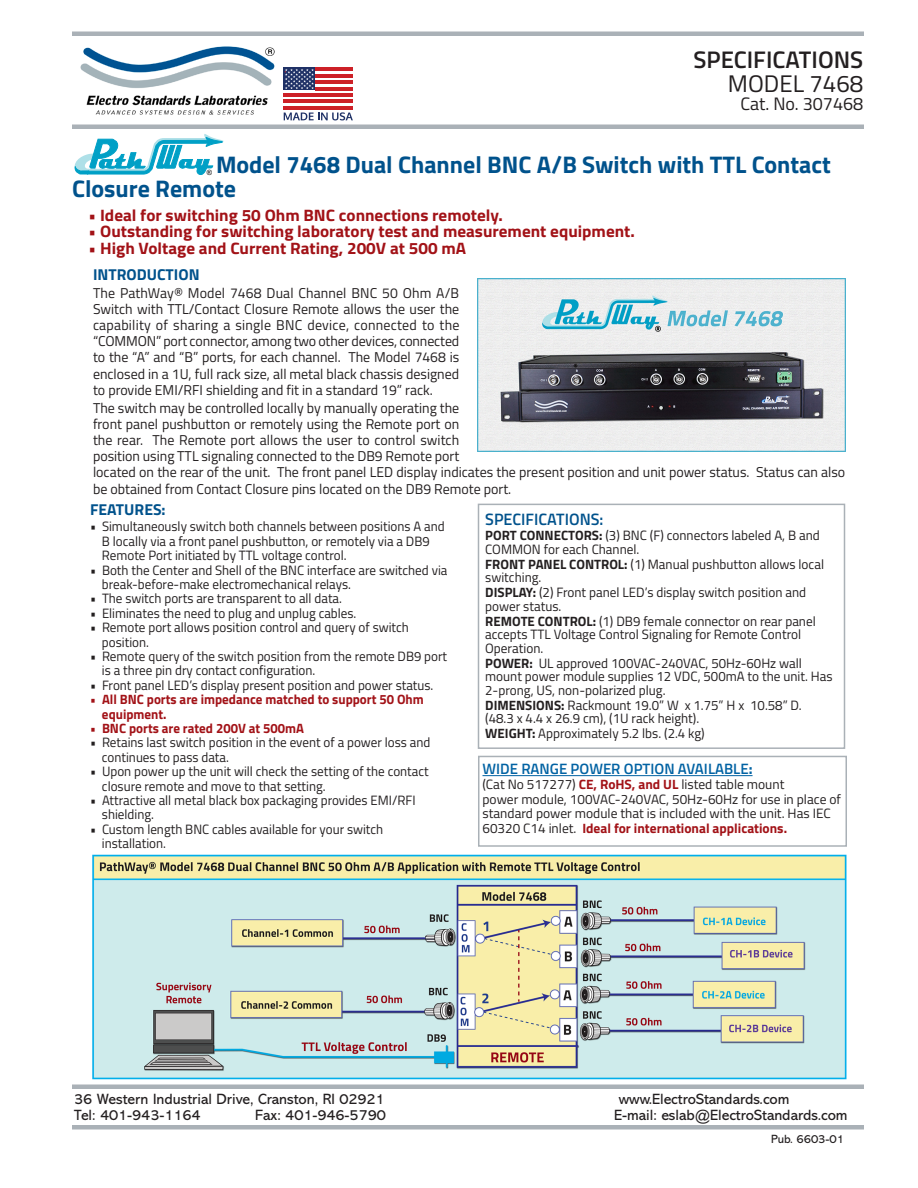
<style>
.page{position:relative;width:918px;height:1188px;background:#fff}
.page>*{position:absolute;margin:0;border:0;box-sizing:border-box;transform-origin:0 0}
.t1{font:700 24px/24px "Titillium Web";color:#00528c}
.t2{font:600 24px "Titillium Web";color:#231f20}
.t3{font:24px "Titillium Web";color:#231f20}
.t4{font:18px "Titillium Web";color:#231f20}
.t5{font:700 16.5px "Titillium Web";color:#a21217;scale:1.04 1}
.small_heading{font:600 16.5px "Titillium Web";color:#00528c}
.Body_Text_rj_blue_he{font:700 15.75px "Titillium Web";color:#00528c}
.t6{font:15px "Abadi MT Pro";color:#231f20}
.t7{font:600 15px "Titillium Web";color:#0162a3}
.Body_Text_rj{font:14.25px/16.2px "Titillium Web";color:#231f20;text-align:justify}
.descriptive_text{font:13.5px/14.4px "Titillium Web";color:#231f20}
.t8{font:700 13.5px/14.4px "Titillium Web";color:#a21217}
.t9{font:12px "Abadi MT Pro";color:#231f20}
.t10{font:7.2px "Arial";color:#000}
.s1{font-weight:700}
.s2{font-weight:700;color:#a21217}
</style>
<div class="page">
<div style="left:478px;top:504px;width:367px;height:245px;border:2px solid #aab1b7"></div>
<hr style="left:482px;top:775px;width:271px;height:1px;background:#0162a3">
<div style="left:478px;top:756px;width:369px;height:91px;border:2px solid #aab1b7"></div>
<img style="left:92px;top:854px;width:755px;height:226px">
<img style="left:80px;top:46px;width:195px;height:69px">
<hr style="left:72px;top:32px;width:792px;height:4px;background:#aab1b7">
<div style="left:72px;top:124px;width:792px;height:5px;background:#aab1b7"></div>
<div style="left:72px;top:1125px;width:792px;height:5px;background:#aab1b7"></div>
<div style="left:72px;top:1084px;width:792px;height:5px;background:#aab1b7"></div>
<svg style="left:74px;top:134px;width:150px;height:41px"></svg>
<svg style="left:284px;top:77px;width:69px;height:23px"></svg>
<div style="left:284px;top:68px;width:31px;height:22px;background:#1f3166"></div>
<svg style="left:285px;top:69px;width:29px;height:20px"></svg>
<hr style="left:315px;top:68px;width:38px;height:3px;background:#cd2027">
<hr style="left:315px;top:74px;width:38px;height:3px;background:#cd2027">
<hr style="left:315px;top:81px;width:38px;height:3px;background:#cd2027">
<hr style="left:315px;top:87px;width:38px;height:3px;background:#cd2027">
<hr style="left:284px;top:93px;width:69px;height:4px;background:#cd2027">
<hr style="left:284px;top:100px;width:69px;height:3px;background:#cd2027">
<hr style="left:284px;top:106px;width:69px;height:3px;background:#cd2027">
<svg style="left:284px;top:112px;width:69px;height:8px"></svg>
<img style="left:477px;top:278px;width:368px;height:174px">
<p class="t2" style="left:693px;top:42px;width:171px">SPECIFICATIONS</p>
<p class="t3" style="left:728px;top:66px;width:137px">MODEL 7468</p>
<p class="t4" style="left:740px;top:91px;width:124px">Cat. No. 307468</p>
<p class="t1" style="left:72px;top:151px;width:761px;text-indent:144px">Model 7468 Dual Channel BNC A/B Switch with TTL Contact<br>Closure Remote</p>
<p class="t10" style="left:207px;top:168px;width:7px">®</p>
<p class="t5" style="left:89px;top:203px;width:400px">• Ideal for switching 50 Ohm BNC connections remotely.</p>
<p class="t5" style="left:89px;top:219px;width:527px">• Outstanding for switching laboratory test and measurement equipment.</p>
<p class="t5" style="left:89px;top:236px;width:364px">• High Voltage and Current Rating, 200V at 500 mA</p>
<p class="Body_Text_rj_blue_he" style="left:93px;top:262px;width:108px">INTRODUCTION</p>
<p class="Body_Text_rj" style="left:93px;top:284px;width:368px">The PathWay® Model 7468 Dual Channel BNC 50 Ohm A/B Switch with TTL/Contact Closure Remote allows the user the capability of sharing a single BNC device, connected to the “COMMON” port connector, among two other devices, connected to the “A” and “B” ports, for each channel. The Model 7468 is enclosed in a 1U, full rack size, all metal black chassis designed to provide EMI/RFI shielding and fit in a standard 19” rack.</p>
<p class="Body_Text_rj" style="left:93px;top:399px;width:754px;text-align:left">The switch may be controlled locally by manually operating the<br>front panel pushbutton or remotely using the Remote port on<br>the rear. The Remote port allows the user to control switch<br>position using TTL signaling connected to the DB9 Remote port<br>located on the rear of the unit. The front panel LED display indicates the present position and unit power status. Status can also be obtained from Contact Closure pins located on the DB9 Remote port.</p>
<p class="small_heading" style="left:485px;top:507px;width:120px">SPECIFICATIONS:</p>
<p class="descriptive_text" style="left:485px;top:528px;width:336px;line-height:13.5px"><span class="s1">PORT CONNECTORS:</span> (3) BNC (F) connectors labeled A, B and<br>COMMON for each Channel.</p>
<p class="descriptive_text" style="left:485px;top:557px;width:340px;line-height:13.5px"><span class="s1">FRONT PANEL CONTROL:</span> (1) Manual pushbutton allows local switching.</p>
<p class="descriptive_text" style="left:485px;top:585px;width:322px;line-height:13.5px"><span class="s1">DISPLAY:</span> (2) Front panel LED’s display switch position and power status.</p>
<p class="descriptive_text" style="left:485px;top:614px;width:332px;line-height:13.5px"><span class="s1">REMOTE CONTROL:</span> (1) DB9 female connector on rear panel accepts TTL Voltage Control Signaling for Remote Control<br>Operation.</p>
<p class="descriptive_text" style="left:485px;top:656px;width:349px;line-height:13.5px"><span class="s1">POWER:</span> UL approved 100VAC-240VAC, 50Hz-60Hz wall mount power module supplies 12 VDC, 500mA to the unit. Has<br>2-prong, US, non-polarized plug.</p>
<p class="descriptive_text" style="left:485px;top:698px;width:318px;line-height:13.5px"><span class="s1">DIMENSIONS:</span> Rackmount 19.0” W x 1.75” H x 10.58” D. (48.3 x 4.4 x 26.9 cm), (1U rack height).</p>
<p class="descriptive_text" style="left:485px;top:726px;width:221px"><span class="s1">WEIGHT:</span> Approximately 5.2 lbs. (2.4 kg)</p>
<p class="Body_Text_rj_blue_he" style="left:90px;top:498px;width:77px">FEATURES:</p>
<p class="descriptive_text" style="left:102px;top:519px;width:344px;text-indent:-12px">• Simultaneously switch both channels between positions A and<br>B locally via a front panel pushbutton, or remotely via a DB9<br>Remote Port initiated by TTL voltage control.</p>
<p class="descriptive_text" style="left:102px;top:562px;width:347px;text-indent:-12px">• Both the Center and Shell of the BNC interface are switched via break-before-make electromechanical relays.</p>
<p class="descriptive_text" style="left:90px;top:591px;width:253px">• The switch ports are transparent to all data.</p>
<p class="descriptive_text" style="left:90px;top:605px;width:268px">• Eliminates the need to plug and unplug cables.</p>
<p class="descriptive_text" style="left:102px;top:620px;width:309px;text-indent:-12px">• Remote port allows position control and query of switch position.</p>
<p class="descriptive_text" style="left:102px;top:648px;width:347px;text-indent:-12px">• Remote query of the switch position from the remote DB9 port is a three pin dry contact configuration.</p>
<p class="descriptive_text" style="left:90px;top:677px;width:345px">• Front panel LED’s display present position and power status.</p>
<p class="t8" style="left:102px;top:692px;width:323px;text-indent:-12px">• All BNC ports are impedance matched to support 50 Ohm equipment.</p>
<p class="t8" style="left:90px;top:720px;width:216px">• BNC ports are rated 200V at 500mA</p>
<p class="descriptive_text" style="left:102px;top:735px;width:330px;text-indent:-12px">• Retains last switch position in the event of a power loss and continues to pass data.</p>
<p class="descriptive_text" style="left:102px;top:764px;width:328px;text-indent:-12px">• Upon power up the unit will check the setting of the contact closure remote and move to that setting.</p>
<p class="descriptive_text" style="left:102px;top:792px;width:315px;text-indent:-12px">• Attractive all metal black box packaging provides EMI/RFI shielding.</p>
<p class="descriptive_text" style="left:102px;top:821px;width:283px;text-indent:-12px">• Custom length BNC cables available for your switch installation.</p>
<p class="t7" style="left:482px;top:758px;width:272px">WIDE RANGE POWER OPTION AVAILABLE<span class="s1">:</span></p>
<p class="descriptive_text" style="left:482px;top:776px;width:360px">(Cat No 517277) <span class="s2">CE, RoHS, and UL</span> listed table mount<br>power module, 100VAC-240VAC, 50Hz-60Hz for use in place of standard power module that is included with the unit. Has IEC 60320 C14 inlet. <span class="s2">Ideal for international applications.</span></p>
<p class="t6" style="left:74px;top:1091px;width:312px">36 Western Industrial Drive, Cranston, RI 02921</p>
<p class="t6" style="left:619px;top:1091px;width:172px">www.ElectroStandards.com</p>
<p class="t6" style="left:74px;top:1107px;width:128px">Tel: 401-943-1164</p>
<p class="t6" style="left:255px;top:1107px;width:132px">Fax: 401-946-5790</p>
<p class="t6" style="left:614px;top:1107px;width:235px">E-mail: eslab@ElectroStandards.com</p>
<p class="t9" style="left:771px;top:1132px;width:75px">Pub. 6603-01</p>
</div>
